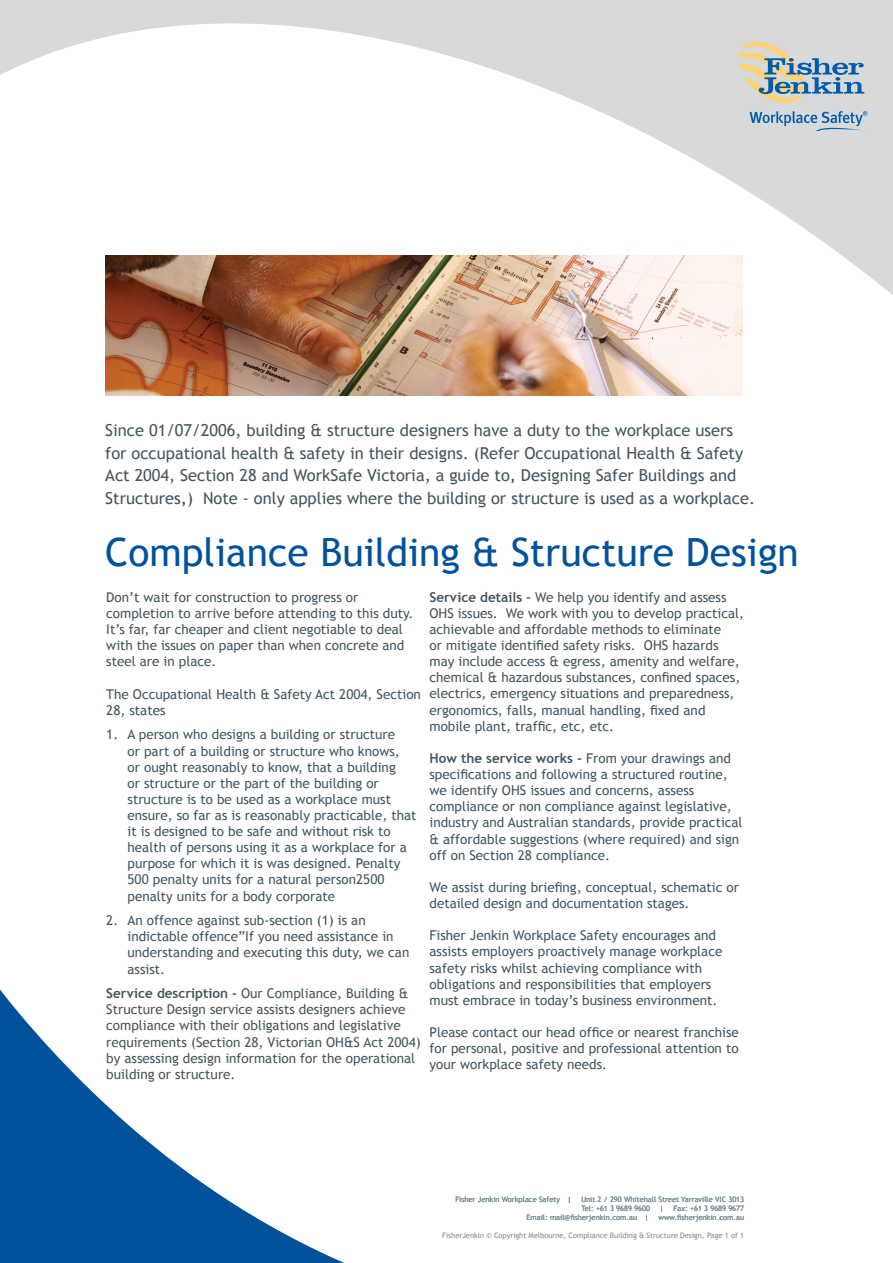
<style>
.page{position:relative;width:893px;height:1263px;background:#fff}
.page>*{position:absolute;margin:0;border:0;box-sizing:border-box;transform-origin:0 0}
.t1{font:39px "Trebuchet MS";color:#01529a}
.t2{font:16.5px/22.5px "Trebuchet MS";color:#45555f}
.t3{font:13.5px/16px "Trebuchet MS";color:#45555f}
.t4{font:7.5px/9px "Trebuchet MS";color:#7b8b94}
.t5{font:7.5px "Trebuchet MS";color:#5a7ab5}
.s1{font-weight:700}
.s2{color:#5a7ab5}
</style>
<div class="page">
<svg style="left:0;top:0;width:893px;height:306px"></svg>
<svg style="left:0;top:989px;width:344px;height:274px"></svg>
<svg style="left:738px;top:37px;width:129px;height:94px;background:#b9c4c8"></svg>
<img style="left:105px;top:256px;width:637px;height:139px">
<p class="t2" style="left:105px;top:419px;width:651px">Since 01/07/2006, building &amp; structure designers have a duty to the workplace users for occupational health &amp; safety in their designs. (Refer Occupational Health &amp; Safety Act 2004, Section 28 and WorkSafe Victoria, a guide to‚ Designing Safer Buildings and Structures‚) Note - only applies where the building or structure is used as a workplace.</p>
<h1 class="t1" style="left:105px;top:529px;width:695px">Compliance Building &amp; Structure Design</h1>
<p class="t3" style="left:106px;top:589px;width:308px">Don’t wait for construction to progress or completion to arrive before attending to this duty.<br>It’s far, far cheaper and client negotiable to deal with the issues on paper than when concrete and steel are in place.</p>
<p class="t3" style="left:106px;top:686px;width:316px">The Occupational Health &amp; Safety Act 2004, Section<br>28, states</p>
<p class="t3" style="left:128px;top:727px;width:290px;text-indent:-21px">1. A person who designs a building or structure<br>or part of a building or structure who knows,<br>or ought reasonably to know, that a building<br>or structure or the part of the building or structure is to be used as a workplace must ensure, so far as is reasonably practicable, that it is designed to be safe and without risk to health of persons using it as a workplace for a purpose for which it is was designed. Penalty 500 penalty units for a natural person2500 penalty units for a body corporate</p>
<p class="t3" style="left:128px;top:912px;width:283px;text-indent:-21px">2. An offence against sub-section (1) is an indictable offence”If you need assistance in understanding and executing this duty, we can assist.</p>
<p class="t3" style="left:106px;top:985px;width:316px"><span class="s1">Service description -</span> Our Compliance, Building &amp; Structure Design service assists designers achieve compliance with their obligations and legislative requirements (Section 28, Victorian OH&amp;S Act 2004) by assessing design information for the operational building or structure.</p>
<p class="t3" style="left:429px;top:589px;width:316px"><span class="s1">Service details –</span> We help you identify and assess OHS issues. We work with you to develop practical, achievable and affordable methods to eliminate<br>or mitigate identified safety risks. OHS hazards may include access &amp; egress, amenity and welfare, chemical &amp; hazardous substances, confined spaces, electrics, emergency situations and preparedness, ergonomics, falls, manual handling, fixed and mobile plant, traffic, etc, etc.</p>
<p class="t3" style="left:429px;top:750px;width:315px"><span class="s1">How the service works -</span> From your drawings and specifications and following a structured routine, we identify OHS issues and concerns, assess compliance or non compliance against legislative, industry and Australian standards, provide practical &amp; affordable suggestions (where required) and sign off on Section 28 compliance.</p>
<p class="t3" style="left:429px;top:879px;width:311px">We assist during briefing, conceptual, schematic or detailed design and documentation stages.</p>
<p class="t3" style="left:429px;top:928px;width:294px">Fisher Jenkin Workplace Safety encourages and assists employers proactively manage workplace safety risks whilst achieving compliance with obligations and responsibilities that employers must embrace in today’s business environment.</p>
<p class="t3" style="left:429px;top:1024px;width:311px;text-align:justify">Please contact our head office or nearest franchise for personal, positive and professional attention to your workplace safety needs.</p>
<p class="t4" style="left:455px;top:1195px;width:118px">Fisher Jenkin Workplace Safety <span class="s2">|</span></p>
<p class="t4" style="left:581px;top:1195px;width:164px">Unit 2 / 290 Whitehall Street Yarraville VIC 3013<br>Tel: +61 3 9689 9600</p>
<p class="t5" style="left:660px;top:1204px;width:5px">|</p>
<p class="t4" style="left:673px;top:1204px;width:72px">Fax: +61 3 9689 9677</p>
<p class="t4" style="left:526px;top:1213px;width:124px">Email: mail@fisherjenkin.com.au <span class="s2">|</span></p>
<p class="t4" style="left:658px;top:1213px;width:87px">www.fisherjenkin.com.au</p>
<p class="t4" style="left:442px;top:1231px;width:303px">FisherJenkin © Copyright Melbourne, Compliance Building &amp; Structure Design, Page 1 of 1</p>
</div>
